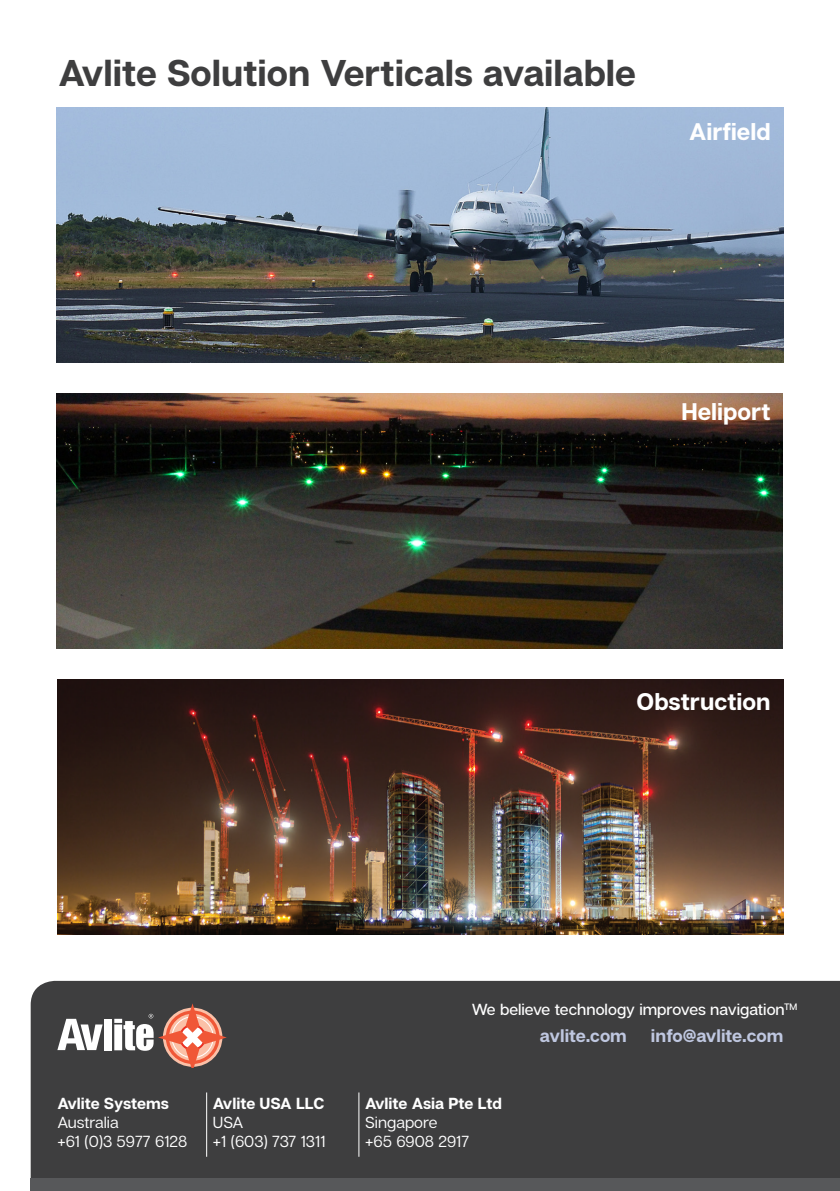
<style>
.page{position:relative;width:840px;height:1191px;background:#fff}
.page>*{position:absolute;margin:0;border:0;box-sizing:border-box;transform-origin:0 0}
._1_Heading{font:700 37.2px "Articulat C Fv 2";color:#3e3e3f}
._4_Step_Heading{font:700 24px "Articulat C Fv 2";color:#fff}
._4_Step_Heading-2{font:700 18px "Articulat C Fv 2";letter-spacing:-.005em;color:#bfc7e0}
._4_Step_Heading-3{font:16px "Articulat C Fv 2 Text";color:#fff}
._4_Step_Heading-4{font:700 16px "Articulat C Fv 2";letter-spacing:-.005em;color:#fff}
._4_Step_Heading-5{font:500 16px "Articulat C Fv 2";color:#fff}
</style>
<div class="page">
<div style="left:31px;top:981px;width:808px;height:197px;background:#3e3e3f"></div>
<div style="left:31px;top:1178px;width:808px;height:13px;background:#57585a"></div>
<svg style="left:57px;top:1018px;width:46px;height:32px"></svg>
<div style="left:104px;top:1018px;width:8px;height:32px;background:#fff"></div>
<svg style="left:114px;top:1003px;width:113px;height:64px;background:#9b766d"></svg>
<hr style="left:206px;top:1092px;width:1px;height:64px;background:#fff">
<hr style="left:358px;top:1092px;width:1px;height:64px;background:#fff">
<img style="left:57px;top:679px;width:726px;height:255px">
<img style="left:57px;top:393px;width:724px;height:256px">
<img style="left:57px;top:108px;width:725px;height:255px">
<p class="_1_Heading" style="left:58px;top:51px;width:578px">Avlite Solution Verticals available</p>
<p class="_4_Step_Heading" style="left:688px;top:117px;width:83px">Airfield</p>
<p class="_4_Step_Heading" style="left:681px;top:396px;width:91px">Heliport</p>
<p class="_4_Step_Heading" style="left:636px;top:687px;width:136px">Obstruction</p>
<p class="_4_Step_Heading-4" style="left:57px;top:1093px;width:113px">Avlite Systems</p>
<p class="_4_Step_Heading-3" style="left:57px;top:1113px;width:63px">Australia</p>
<p class="_4_Step_Heading-3" style="left:57px;top:1132px;width:131px">+61 (0)3 5977 6128</p>
<p class="_4_Step_Heading-4" style="left:213px;top:1093px;width:113px">Avlite USA LLC</p>
<p class="_4_Step_Heading-3" style="left:213px;top:1113px;width:32px">USA</p>
<p class="_4_Step_Heading-3" style="left:213px;top:1132px;width:114px">+1 (603) 737 1311</p>
<p class="_4_Step_Heading-5" style="left:471px;top:1000px;width:327px">We believe technology improves navigation<sup>TM</sup></p>
<p class="_4_Step_Heading-2" style="left:539px;top:1024px;width:88px">avlite.com</p>
<p class="_4_Step_Heading-2" style="left:650px;top:1024px;width:134px">info@avlite.com</p>
<p class="_4_Step_Heading-4" style="left:365px;top:1093px;width:138px">Avlite Asia Pte Ltd</p>
<p class="_4_Step_Heading-3" style="left:365px;top:1113px;width:74px">Singapore</p>
<p class="_4_Step_Heading-3" style="left:365px;top:1132px;width:105px">+65 6908 2917</p>
</div>
